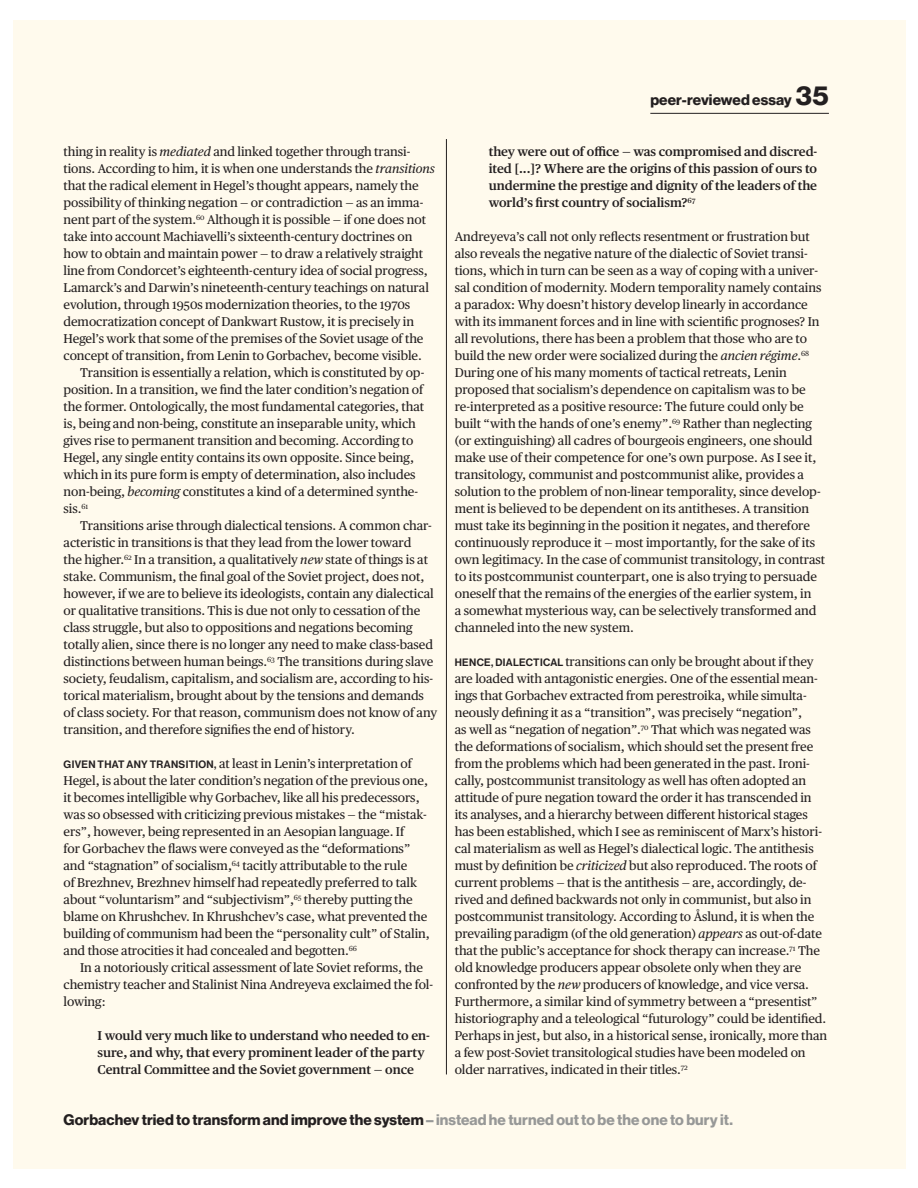
<style>
.page{position:relative;width:918px;height:1188px;background:#fff}
.page>*{position:absolute;margin:0;border:0;box-sizing:border-box;transform-origin:0 0}
.t1{font:27px "N Haas Grotesk DS Pro 75 Bd";color:#231f20}
.t2{font:15px "N Haas Grotesk DS Pro 75 Bd";letter-spacing:.005em;color:#231f20}
.t3{font:12.75px/17px "Publico Text";letter-spacing:-.005em;color:#231f20}
.t4{font:600 12.75px/17px "Publico Text";letter-spacing:-.005em;color:#231f20}
.s1{font-style:italic}
.s2{font-family:"N Haas Grotesk DS Pro 65 Md";font-size:10.5px}
.s3{color:#979897}
</style>
<div class="page">
<div style="left:13px;top:20px;width:892px;height:1148px;background:#fffaed"></div>
<hr style="left:650px;top:113px;width:179px;height:1px;background:#231f20">
<hr style="left:446px;top:139px;width:1px;height:935px;background:#231f20">
<h1 class="t1" style="left:796px;top:86px;width:35px">35</h1>
<p class="t2" style="left:650px;top:94px;width:143px">peer-reviewed essay</p>
<p class="t4" style="left:489px;top:144px;width:330px;text-align:justify">they were out of office — was compromised and discred&shy;ited [...]? Where are the origins of this passion of ours to undermine the prestige and dignity of the leaders of the world’s first country of socialism?<sup>67</sup></p>
<p class="t3" style="left:455px;top:229px;width:372px">Andreyeva’s call not only reflects resentment or frustration but also reveals the negative nature of the dialectic of Soviet transi&shy;tions, which in turn can be seen as a way of coping with a univer&shy;sal condition of modernity. Modern temporality namely contains a paradox: Why doesn’t history develop linearly in accordance with its immanent forces and in line with scientific prognoses? In all revolutions, there has been a problem that those who are to build the new order were socialized during the <span class="s1">ancien régime</span>.<sup>68<br></sup>During one of his many moments of tactical retreats, Lenin proposed that socialism’s dependence on capitalism was to be re-interpreted as a positive resource: The future could only be built “with the hands of one’s enemy”.<sup>69</sup> Rather than neglecting (or extinguishing) all cadres of bourgeois engineers, one should make use of their competence for one’s own purpose. As I see it, transitology, communist and postcommunist alike, provides a solution to the problem of non-linear temporality, since develop&shy;ment is believed to be dependent on its antitheses. A transition must take its beginning in the position it negates, and therefore continuously reproduce it — most importantly, for the sake of its own legitimacy. In the case of communist transitology, in contrast to its postcommunist counterpart, one is also trying to persuade oneself that the remains of the energies of the earlier system, in<br>a somewhat mysterious way, can be selectively transformed and channeled into the new system.</p>
<p class="t3" style="left:455px;top:654px;width:374px"><span class="s2">HENCE, DIALECTICAL</span> transitions can only be brought about if they are loaded with antagonistic energies. One of the essential mean&shy;ings that Gorbachev extracted from perestroika, while simulta&shy;neously defining it as a “transition”, was precisely “negation”,<br>as well as “negation of negation”.<sup>70</sup> That which was negated was the deformations of socialism, which should set the present free from the problems which had been generated in the past. Ironi&shy;cally, postcommunist transitology as well has often adopted an attitude of pure negation toward the order it has transcended in its analyses, and a hierarchy between different historical stages has been established, which I see as reminiscent of Marx’s histori&shy;cal materialism as well as Hegel’s dialectical logic. The antithesis must by definition be <span class="s1">criticized</span> but also reproduced. The roots of current problems — that is the antithesis — are, accordingly, de&shy;rived and defined backwards not only in communist, but also in postcommunist transitology. According to Åslund, it is when the prevailing paradigm (of the old generation) <span class="s1">appears</span> as out-of-date that the public’s acceptance for shock therapy can increase.<sup>71</sup> The old knowledge producers appear obsolete only when they are confronted by the <span class="s1">new</span> producers of knowledge, and vice versa.<br>Furthermore, a similar kind of symmetry between a “presentist” historiography and a teleological “futurology” could be identified.<br>Perhaps in jest, but also, in a historical sense, ironically, more than a few post-Soviet transitological studies have been modeled on older narratives, indicated in their titles.<sup>72</sup></p>
<p class="t2" style="left:64px;top:1115px;width:671px">Gorbachev tried to transform and improve the system <span class="s3">– instead he turned out to be the one to bury it.</span></p>
<p class="t3" style="left:64px;top:144px;width:373px">thing in reality is <span class="s1">mediated</span> and linked together through transi&shy;tions. According to him, it is when one understands the <span class="s1">transitions </span>that the radical element in Hegel’s thought appears, namely the possibility of thinking negation — or contradiction — as an imma&shy;nent part of the system.<sup>60</sup> Although it is possible — if one does not take into account Machiavelli’s sixteenth-century doctrines on how to obtain and maintain power — to draw a relatively straight line from Condorcet’s eighteenth-century idea of social progress, Lamarck’s and Darwin’s nineteenth-century teachings on natural evolution, through 1950s modernization theories, to the 1970s democratization concept of Dankwart Rustow, it is precisely in Hegel’s work that some of the premises of the Soviet usage of the concept of transition, from Lenin to Gorbachev, become visible.</p>
<p class="t3" style="left:64px;top:365px;width:362px;text-indent:17px">Transition is essentially a relation, which is constituted by op&shy;position. In a transition, we find the later condition’s negation of the former. Ontologically, the most fundamental categories, that is, being and non-being, constitute an inseparable unity, which gives rise to permanent transition and becoming. According to Hegel, any single entity contains its own opposite. Since being, which in its pure form is empty of determination, also includes non-being, <span class="s1">becoming</span> constitutes a kind of a determined synthe&shy;sis.<sup>61</sup></p>
<p class="t3" style="left:64px;top:518px;width:375px;text-indent:17px">Transitions arise through dialectical tensions. A common char&shy;acteristic in transitions is that they lead from the lower toward<br>the higher.<sup>62</sup> In a transition, a qualitatively <span class="s1">new</span> state of things is at stake. Communism, the final goal of the Soviet project, does not, however, if we are to believe its ideologists, contain any dialectical or qualitative transitions. This is due not only to cessation of the class struggle, but also to oppositions and negations becoming totally alien, since there is no longer any need to make class-based distinctions between human beings.<sup>63</sup> The transitions during slave society, feudalism, capitalism, and socialism are, according to his&shy;torical materialism, brought about by the tensions and demands of class society. For that reason, communism does not know of any transition, and therefore signifies the end of history.</p>
<p class="t3" style="left:64px;top:756px;width:368px"><span class="s2">GIVEN THAT ANY TRANSITION,</span> at least in Lenin’s interpretation of Hegel, is about the later condition’s negation of the previous one, it becomes intelligible why Gorbachev, like all his predecessors, was so obsessed with criticizing previous mistakes — the “mistak&shy;ers”, however, being represented in an Aesopian language. If<br>for Gorbachev the flaws were conveyed as the “deformations” and “stagnation” of socialism,<sup>64</sup> tacitly attributable to the rule<br>of Brezhnev, Brezhnev himself had repeatedly preferred to talk about “voluntarism” and “subjectivism”,<sup>65</sup> thereby putting the blame on Khrushchev. In Khrushchev’s case, what prevented the building of communism had been the “personality cult” of Stalin, and those atrocities it had concealed and begotten.<sup>66</sup></p>
<p class="t3" style="left:64px;top:960px;width:371px;text-indent:16px">In a notoriously critical assessment of late Soviet reforms, the chemistry teacher and Stalinist Nina Andreyeva exclaimed the fol&shy;lowing:</p>
<p class="t4" style="left:98px;top:1029px;width:334px">I would very much like to understand who needed to en&shy;sure, and why, that every prominent leader of the party<br>Central Committee and the Soviet government — once</p>
</div>
